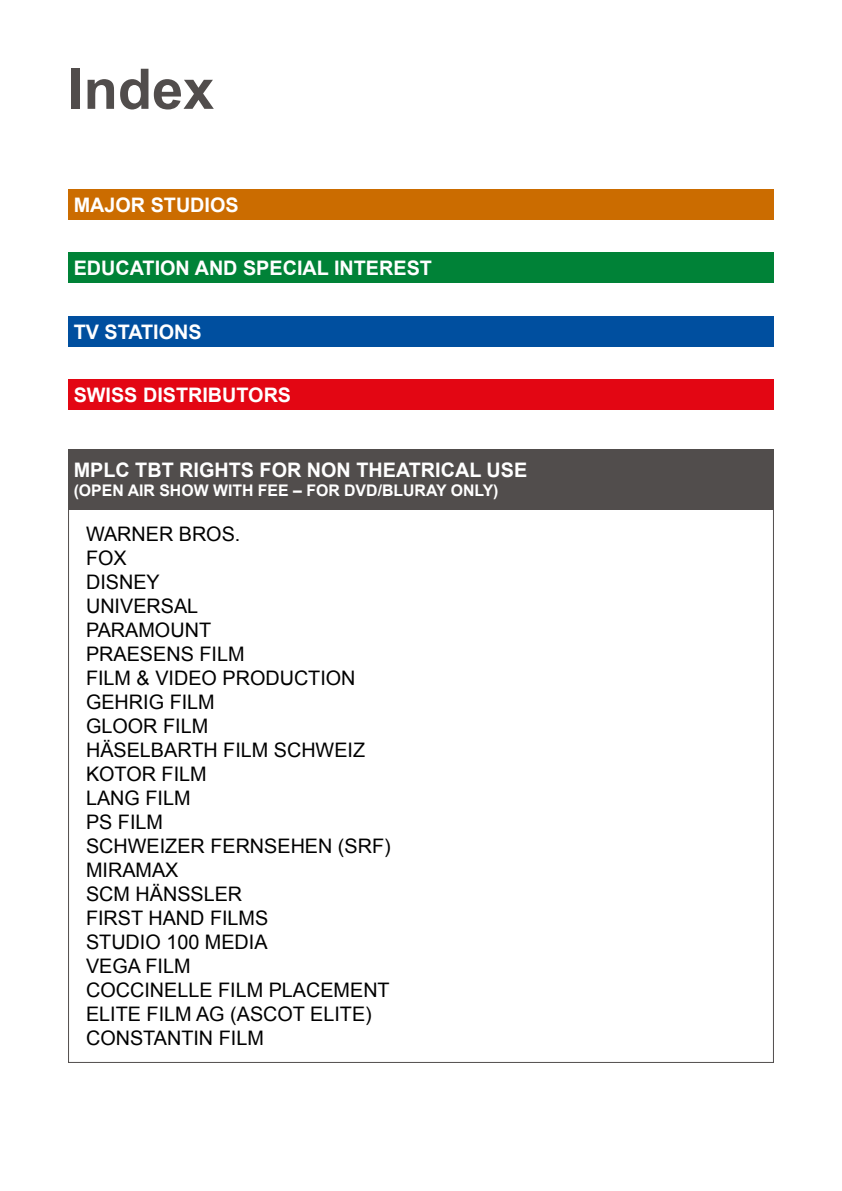
<style>
.page{position:relative;width:842px;height:1191px;background:#fff}
.page>*{position:absolute;margin:0;border:0;box-sizing:border-box;transform-origin:0 0}
.t1{font:700 56px "Arial";color:#514d4c}
.t2{font:20px/24px "Arial";color:#000}
.t3{font:700 20px "Arial";color:#fff}
.t4{font:700 16px "Arial";color:#fff}
</style>
<div class="page">
<div style="left:68px;top:189px;width:706px;height:30px;background:#cb6c00"></div>
<div style="left:68px;top:253px;width:706px;height:30px;background:#008237"></div>
<div style="left:68px;top:316px;width:706px;height:30px;background:#004f9f"></div>
<div style="left:68px;top:380px;width:706px;height:30px;background:#e30613"></div>
<div style="left:68px;top:449px;width:706px;height:60px;background:#514d4c"></div>
<h1 class="t1" style="left:68px;top:52px;width:148px">Index</h1>
<p class="t3" style="left:74px;top:191px;width:167px">MAJOR STUDIOS</p>
<p class="t3" style="left:74px;top:255px;width:360px">EDUCATION AND SPECIAL INTEREST</p>
<p class="t3" style="left:74px;top:318px;width:129px">TV STATIONS</p>
<p class="t3" style="left:74px;top:382px;width:219px">SWISS DISTRIBUTORS</p>
<p class="t3" style="left:74px;top:456px;width:455px">MPLC TBT RIGHTS FOR NON THEATRICAL USE</p>
<p class="t4" style="left:74px;top:480px;width:426px">(OPEN AIR SHOW WITH FEE – FOR DVD/BLURAY ONLY)</p>
<p class="t2" style="left:86px;top:522px;width:306px">WARNER BROS.<br>FOX<br>DISNEY<br>UNIVERSAL<br>PARAMOUNT<br>PRAESENS FILM<br>FILM &amp; VIDEO PRODUCTION<br>GEHRIG FILM<br>GLOOR FILM<br>HÄSELBARTH FILM SCHWEIZ<br>KOTOR FILM<br>LANG FILM<br>PS FILM<br>SCHWEIZER FERNSEHEN (SRF)<br>MIRAMAX<br>SCM HÄNSSLER<br>FIRST HAND FILMS<br>STUDIO 100 MEDIA<br>VEGA FILM<br>COCCINELLE FILM PLACEMENT<br>ELITE FILM AG (ASCOT ELITE)<br>CONSTANTIN FILM</p>
</div>
